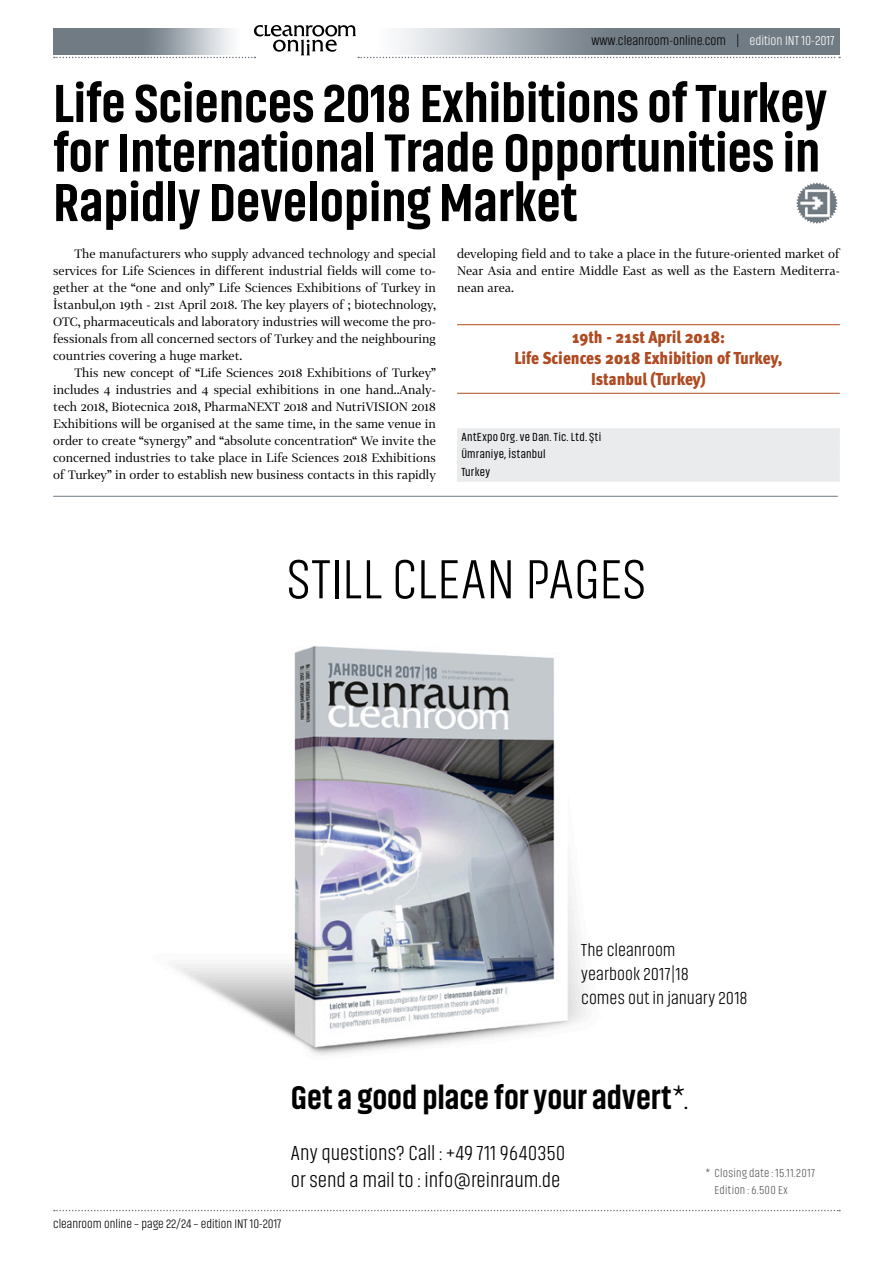
<style>
.page{position:relative;width:893px;height:1263px;background:#fff}
.page>*{position:absolute;margin:0;border:0;box-sizing:border-box;transform-origin:0 0}
.t1{font:300 57px "Akhand";letter-spacing:.01em;color:#000}
.t2{font:800 54px/49.5px "Akhand";color:#000}
.t3{font:800 33px "Akhand";letter-spacing:-.005em;color:#000}
.t4{font:300 21px/27px "Akhand";color:#000}
.t5{font:300 18px/24px "Akhand";color:#000}
.t6{font:900 condensed 17.25px/20.7px "Meta OT";color:#af4b22;text-align:center}
.t7{font:300 13.5px "Akhand";color:#000}
.t8{font:300 12.75px "Akhand";color:#000}
.t9{font:12px/17px "Tabac G2";color:#000;text-align:justify}
.t10{font:12px/17px "Akhand";letter-spacing:.025em;color:#000}
.t11{font:300 12px/17px "Akhand";letter-spacing:.025em;color:#575756}
.s1{color:#fff}
.s2{font-weight:300}
</style>
<div class="page">
<svg style="left:54px;top:1210px;width:786px;height:1px"></svg>
<svg style="left:54px;top:25px;width:786px;height:33px"></svg>
<hr style="left:457px;top:324px;width:383px;height:1px;background:#af4b22">
<hr style="left:457px;top:393px;width:383px;height:1px;background:#af4b22">
<div style="left:457px;top:428px;width:383px;height:20px;background:#e9ebed"></div>
<div style="left:457px;top:445px;width:383px;height:20px;background:#e9ebed"></div>
<div style="left:457px;top:462px;width:383px;height:20px;background:#e9ebed"></div>
<img style="left:796px;top:182px;width:42px;height:42px">
<hr style="left:53px;top:496px;width:785px;height:1px;background:#707a83">
<img style="left:174px;top:646px;width:412px;height:410px">
<p class="t7" style="left:591px;top:34px;width:245px">www.cleanroom-online.com | <span class="s1">edition INT 10-2017</span></p>
<h2 class="t2" style="left:53px;top:79px;width:775px">Life Sciences 2018 Exhibitions of Turkey for International Trade Opportunities in<br>Rapidly Developing Market</h2>
<p class="t9" style="left:53px;top:245px;width:384px;text-indent:21px">The manufacturers who supply advanced technology and special services for Life Sciences in different industrial fields will come to&shy;gether at the “one and only” Life Sciences Exhibitions of Turkey in İstanbul,on 19th - 21st April 2018. The key players of ; biotechnology, OTC, pharmaceuticals and laboratory industries will wecome the pro&shy;fessionals from all concerned sectors of Turkey and the neighbouring countries covering a huge market.</p>
<p class="t9" style="left:53px;top:364px;width:384px;text-indent:21px">This new concept of “Life Sciences 2018 Exhibitions of Turkey” includes 4 industries and 4 special exhibitions in one hand..Analy&shy;tech 2018, Biotecnica 2018, PharmaNEXT 2018 and NutriVISION 2018<br>Exhibitions will be organised at the same time, in the same venue in order to create “synergy” and “absolute concentration“ We invite the concerned industries to take place in Life Sciences 2018 Exhibitions of Turkey” in order to establish new business contacts in this rapidly</p>
<p class="t9" style="left:457px;top:245px;width:384px">developing field and to take a place in the future-oriented market of Near Asia and entire Middle East as well as the Eastern Mediterra&shy;nean area.</p>
<h3 class="t6" style="left:514px;top:327px;width:270px">19th - 21st April 2018:<br>Life Sciences 2018 Exhibition of Turkey,<br>Istanbul (Turkey)</h3>
<p class="t10" style="left:461px;top:429px;width:141px">AntExpo Org. ve Dan. Tic. Ltd. Şti<br>Ümraniye, İstanbul<br>Turkey</p>
<h1 class="t1" style="left:287px;top:550px;width:361px">STILL CLEAN PAGES</h1>
<h3 class="t5" style="left:581px;top:937px;width:168px">The cleanroom<br>yearbook 2017|18<br>comes out in january 2018</h3>
<h3 class="t3" style="left:291px;top:1079px;width:399px">Get a good place for your advert<span class="s2">*.</span></h3>
<h3 class="t4" style="left:291px;top:1139px;width:276px">Any questions? Call : +49 711 9640350 or send a mail to : info@reinraum.de</h3>
<p class="t8" style="left:53px;top:1217px;width:230px">cleanroom online – page 22/24 – edition INT 10-2017</p>
<p class="t11" style="left:714px;top:1164px;width:102px;text-indent:-9px">* Closing date : 15.11.2017<br>Edition : 6.500 Ex</p>
</div>
